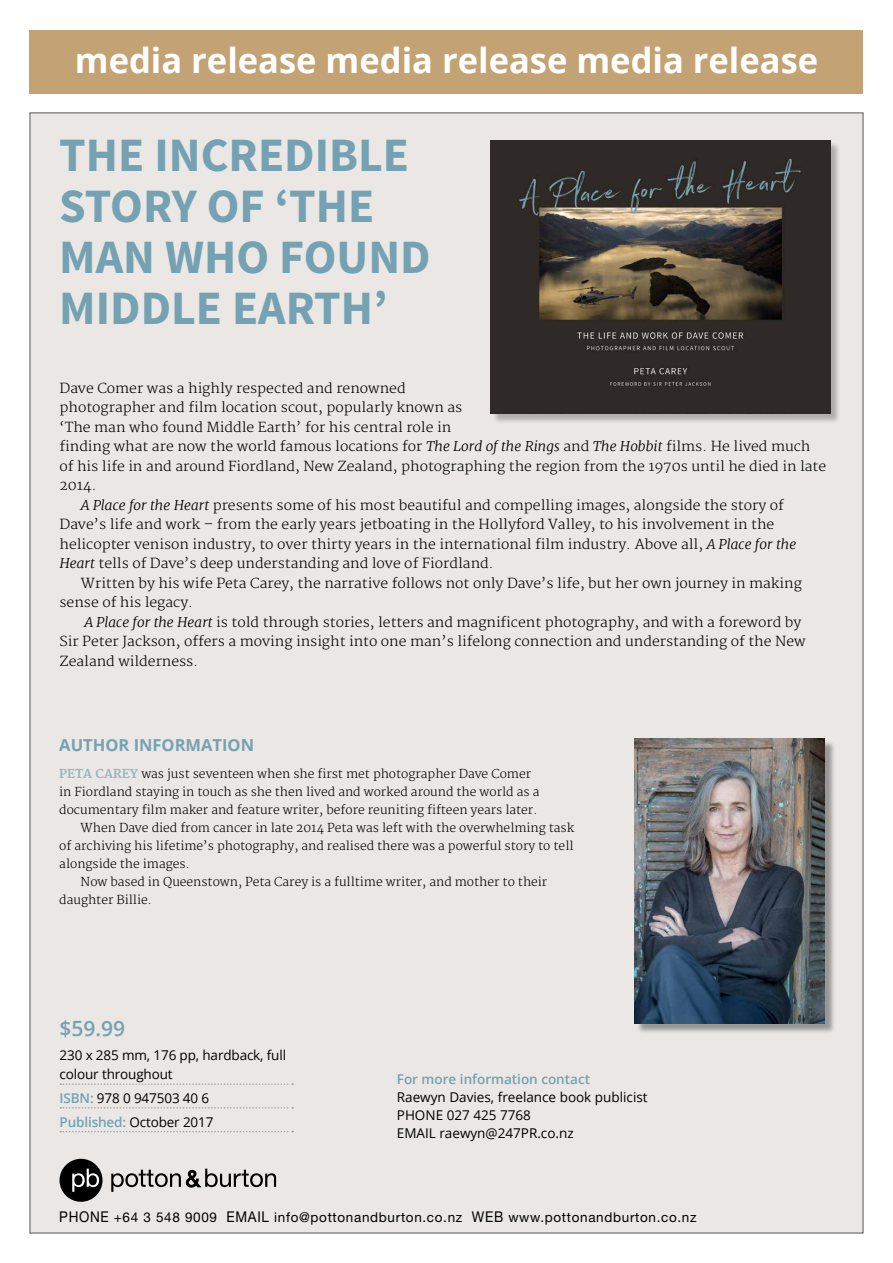
<style>
.page{position:relative;width:893px;height:1263px;background:#fff}
.page>*{position:absolute;margin:0;border:0;box-sizing:border-box;transform-origin:0 0}
.t1{font:700 48px/51px "Source Sans Pro";color:#74a2b2}
.t2{font:700 34.5px "Open Sans";color:#fff}
.t3{font:600 21px "Open Sans";color:#74a2b2}
.t4{font:700 16.5px "Open Sans";color:#74a2b2}
.t5{font:300 13.5px "Merriweather";color:#000}
.t6{font:13.5px/18px "Open Sans";color:#000}
.t7{font:13.5px "Helvetica Neue";letter-spacing:.05em;color:#000}
.t8{font:600 13.5px "Open Sans";color:#74a2b2}
.t9{font:300 12px "Merriweather";color:#000}
.s1{font-style:italic}
.s2{font-weight:700;color:#93b4c1}
.s3{font-weight:600;color:#74a2b2}
.s4{font-size:14.85px}
</style>
<div class="page">
<div style="left:30px;top:113px;width:833px;height:1120px;background:#eae7e4"></div>
<div style="left:492px;top:142px;width:348px;height:282px;background:#000;opacity:.25"></div>
<img style="left:491px;top:140px;width:339px;height:273px">
<div style="left:30px;top:30px;width:833px;height:63px;background:#c3a273"></div>
<svg style="left:111px;top:1168px;width:165px;height:24px"></svg>
<div style="left:60px;top:1159px;width:43px;height:43px;background:#000;border-radius:50%"></div>
<svg style="left:72px;top:1169px;width:27px;height:23px"></svg>
<div style="left:636px;top:740px;width:199px;height:294px;background:#000;opacity:.35"></div>
<img style="left:635px;top:739px;width:190px;height:284px">
<svg style="left:60px;top:1083px;width:233px;height:2px"></svg>
<svg style="left:60px;top:1107px;width:233px;height:1px"></svg>
<svg style="left:60px;top:1131px;width:233px;height:1px"></svg>
<h2 class="t2" style="left:75px;top:37px;width:745px">media release media release media release</h2>
<h1 class="t1" style="left:59px;top:131px;width:373px">THE INCREDIBLE<br>STORY OF ‘THE<br>MAN WHO FOUND<br>MIDDLE EARTH’</h1>
<p class="t5" style="left:60px;top:380px;width:348px">Dave Comer was a highly respected and renowned</p>
<p class="t5" style="left:60px;top:399px;width:404px">photographer and film location scout, popularly known as</p>
<p class="t5" style="left:60px;top:419px;width:393px">‘The man who found Middle Earth’ for his central role in</p>
<p class="t5" style="left:60px;top:438px;width:752px">finding what are now the world famous locations for <span class="s1">The Lord of the Rings</span> and <span class="s1">The Hobbit</span> films. He lived much</p>
<p class="t5" style="left:60px;top:458px;width:768px">of his life in and around Fiordland, New Zealand, photographing the region from the 1970s until he died in late</p>
<p class="t5" style="left:60px;top:477px;width:38px">2014.</p>
<p class="t5" style="left:81px;top:497px;width:704px"><span class="s1">A Place for the Heart</span> presents some of his most beautiful and compelling images, alongside the story of</p>
<p class="t5" style="left:60px;top:516px;width:716px">Dave’s life and work – from the early years jetboating in the Hollyford Valley, to his involvement in the</p>
<p class="t5" style="left:60px;top:536px;width:738px">helicopter venison industry, to over thirty years in the international film industry. Above all, <span class="s1">A Place for the</span></p>
<p class="t5" style="left:60px;top:555px;width:436px"><span class="s1">Heart</span> tells of Dave’s deep understanding and love of Fiordland.</p>
<p class="t5" style="left:81px;top:575px;width:722px">Written by his wife Peta Carey, the narrative follows not only Dave’s life, but her own journey in making</p>
<p class="t5" style="left:60px;top:594px;width:135px">sense of his legacy.</p>
<p class="t5" style="left:84px;top:614px;width:718px"><span class="s1">A Place for the Heart</span> is told through stories, letters and magnificent photography, and with a foreword by</p>
<p class="t5" style="left:60px;top:633px;width:748px">Sir Peter Jackson, offers a moving insight into one man’s lifelong connection and understanding of the New</p>
<p class="t5" style="left:60px;top:653px;width:140px">Zealand wilderness.</p>
<p class="t4" style="left:59px;top:734px;width:196px">AUTHOR INFORMATION</p>
<p class="t9" style="left:59px;top:767px;width:473px"><span class="s2">PETA CAREY</span> was just seventeen when she first met photographer Dave Comer</p>
<p class="t9" style="left:59px;top:785px;width:482px">in Fiordland staying in touch as she then lived and worked around the world as a</p>
<p class="t9" style="left:59px;top:803px;width:480px">documentary film maker and feature writer, before reuniting fifteen years later.</p>
<p class="t9" style="left:81px;top:821px;width:495px">When Dave died from cancer in late 2014 Peta was left with the overwhelming task</p>
<p class="t9" style="left:59px;top:839px;width:516px">of archiving his lifetime’s photography, and realised there was a powerful story to tell</p>
<p class="t9" style="left:59px;top:857px;width:132px">alongside the images.</p>
<p class="t9" style="left:81px;top:875px;width:468px">Now based in Queenstown, Peta Carey is a fulltime writer, and mother to their</p>
<p class="t9" style="left:59px;top:893px;width:94px">daughter Billie.</p>
<h3 class="t3" style="left:60px;top:1014px;width:67px">$59.99</h3>
<p class="t6" style="left:60px;top:1044px;width:228px;line-height:19.5px">230 x 285 mm, 176 pp, hardback, full colour throughout</p>
<p class="t6" style="left:60px;top:1086px;width:156px;line-height:23.7px"><span class="s3">ISBN:</span> 978 0 947503 40 6<br><span class="s3">Published:</span> October 2017</p>
<p class="t8" style="left:397px;top:1069px;width:195px">For more information contact</p>
<p class="t6" style="left:397px;top:1087px;width:252px">Raewyn Davies, freelance book publicist<br>PHONE 027 425 7768<br>EMAIL raewyn@247PR.co.nz</p>
<p class="t7" style="left:59px;top:1209px;width:639px"><span class="s4">PHONE</span> +64 3 548 9009 <span class="s4">EMAIL</span> info@pottonandburton.co.nz <span class="s4">WEB</span> www.pottonandburton.co.nz</p>
</div>
